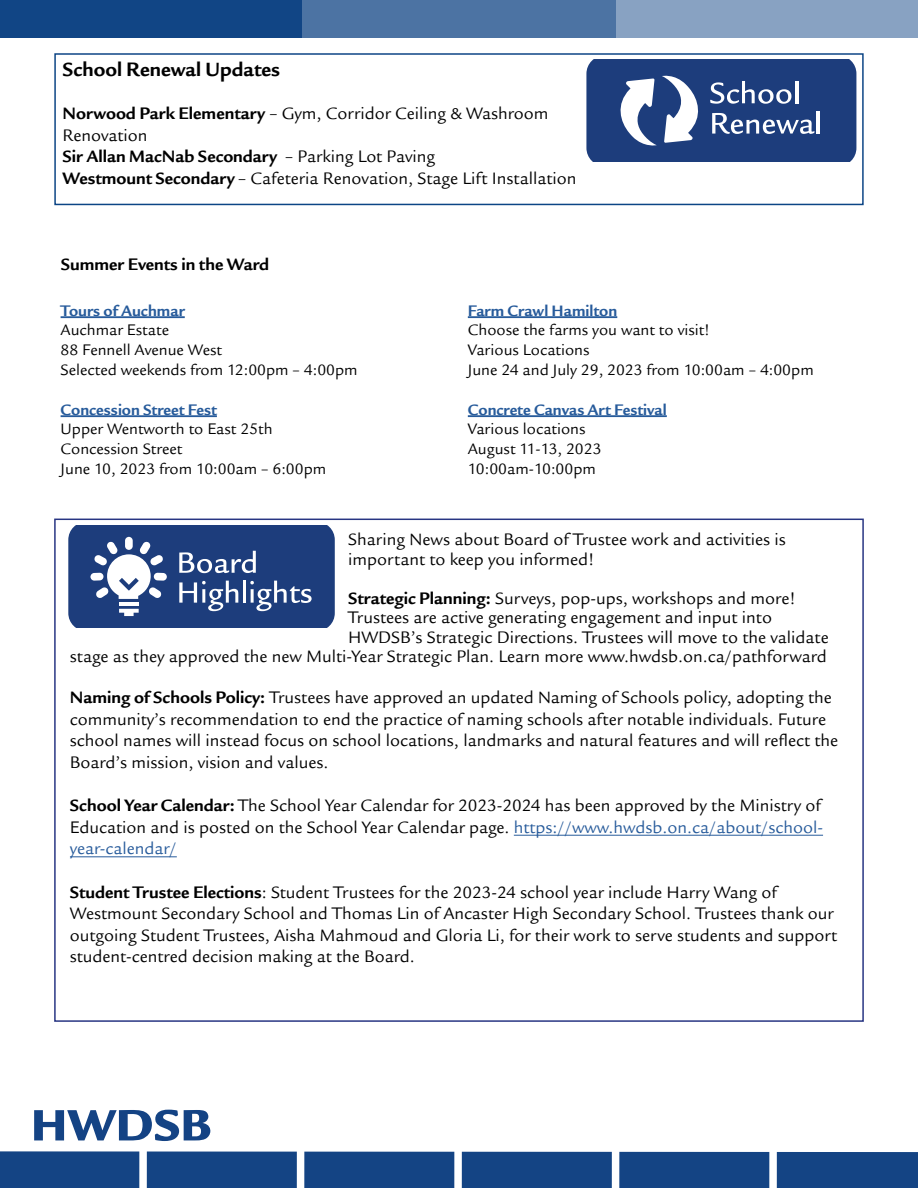
<style>
.page{position:relative;width:918px;height:1188px;background:#fff}
.page>*{position:absolute;margin:0;border:0;box-sizing:border-box;transform-origin:0 0}
.t1{font:700 21px "Legacy San ITC";color:#000}
.t2{font:18px/21.6px "Legacy San ITC";color:#000}
.t3{font:700 18px "Legacy San ITC";color:#000}
.t4{font:16.5px/19.8px "Legacy San ITC";color:#000}
.t5{font:700 16.5px "Legacy San ITC";color:#275b9b}
.s1{font-weight:700}
.s2{color:#275b9b}
</style>
<div class="page">
<svg style="left:34px;top:1110px;width:175px;height:11px"></svg>
<svg style="left:0;top:1121px;width:918px;height:67px;fill:#144484"></svg>
<div style="left:0;top:0;width:302px;height:38px;background:#114585"></div>
<div style="left:302px;top:0;width:314px;height:38px;background:#4c73a3"></div>
<div style="left:616px;top:0;width:302px;height:38px;background:#88a2c2"></div>
<div style="left:54px;top:53px;width:810px;height:152px;border:2px solid #0c4585"></div>
<svg style="left:586px;top:60px;width:270px;height:102px;background:#415c91"></svg>
<hr style="left:61px;top:316px;width:124px;height:2px;background:#275b9b">
<hr style="left:61px;top:415px;width:156px;height:2px;background:#275b9b">
<hr style="left:468px;top:316px;width:149px;height:2px;background:#275b9b">
<hr style="left:468px;top:415px;width:199px;height:2px;background:#275b9b">
<hr style="left:514px;top:835px;width:309px;height:1px;background:#275b9b">
<hr style="left:70px;top:856px;width:107px;height:1px;background:#275b9b">
<svg style="left:68px;top:525px;width:267px;height:103px;background:#3f5a90"></svg>
<p class="t1" style="left:63px;top:57px;width:219px">School Renewal Updates</p>
<p class="t2" style="left:63px;top:103px;width:515px"><span class="s1">Norwood Park Elementary</span> – Gym, Corridor Ceiling &amp; Washroom Renovation<br><span class="s1">Sir Allan MacNab Secondary</span> – Parking Lot Paving<br><span class="s1">Westmount Secondary</span> – Cafeteria Renovation, Stage Lift Installation</p>
<p class="t3" style="left:61px;top:254px;width:210px">Summer Events in the Ward</p>
<p class="t5" style="left:61px;top:301px;width:126px">Tours of Auchmar</p>
<p class="t4" style="left:61px;top:320px;width:299px">Auchmar Estate<br>88 Fennell Avenue West<br>Selected weekends from 12:00pm – 4:00pm</p>
<p class="t5" style="left:61px;top:400px;width:158px">Concession Street Fest</p>
<p class="t4" style="left:61px;top:419px;width:267px">Upper Wentworth to East 25th<br>Concession Street<br>June 10, 2023 from 10:00am – 6:00pm</p>
<p class="t5" style="left:468px;top:301px;width:151px">Farm Crawl Hamilton</p>
<p class="t4" style="left:468px;top:320px;width:347px">Choose the farms you want to visit!<br>Various Locations<br>June 24 and July 29, 2023 from 10:00am – 4:00pm</p>
<p class="t5" style="left:468px;top:400px;width:201px">Concrete Canvas Art Festival</p>
<p class="t4" style="left:468px;top:419px;width:135px">Various locations<br>August 11-13, 2023<br>10:00am-10:00pm</p>
<p class="t2" style="left:348px;top:530px;width:439px;line-height:19.5px">Sharing News about Board of Trustee work and activities is important to keep you informed!</p>
<p class="t2" style="left:348px;top:587px;width:449px"><span class="s1">Strategic Planning:</span> Surveys, pop-ups, workshops and more!</p>
<p class="t2" style="left:348px;top:607px;width:425px">Trustees are active generating engagement and input into</p>
<p class="t2" style="left:348px;top:626px;width:482px">HWDSB’s Strategic Directions. Trustees will move to the validate</p>
<p class="t2" style="left:70px;top:646px;width:758px">stage as they approved the new Multi-Year Strategic Plan. Learn more www.hwdsb.on.ca/pathforward</p>
<p class="t2" style="left:70px;top:687px;width:770px"><span class="s1">Naming of Schools Policy:</span> Trustees have approved an updated Naming of Schools policy, adopting the community’s recommendation to end the practice of naming schools after notable individuals. Future school names will instead focus on school locations, landmarks and natural features and will reflect the Board’s mission, vision and values.</p>
<p class="t2" style="left:70px;top:795px;width:755px"><span class="s1">School Year Calendar:</span> The School Year Calendar for 2023-2024 has been approved by the Ministry of<br>Education and is posted on the School Year Calendar page. <span class="s2">https://www.hwdsb.on.ca/about/school&shy;year-calendar/</span></p>
<p class="t2" style="left:70px;top:881px;width:769px"><span class="s1">Student Trustee Elections</span>: Student Trustees for the 2023-24 school year include Harry Wang of Westmount Secondary School and Thomas Lin of Ancaster High Secondary School. Trustees thank our outgoing Student Trustees, Aisha Mahmoud and Gloria Li, for their work to serve students and support student-centred decision making at the Board.</p>
</div>
